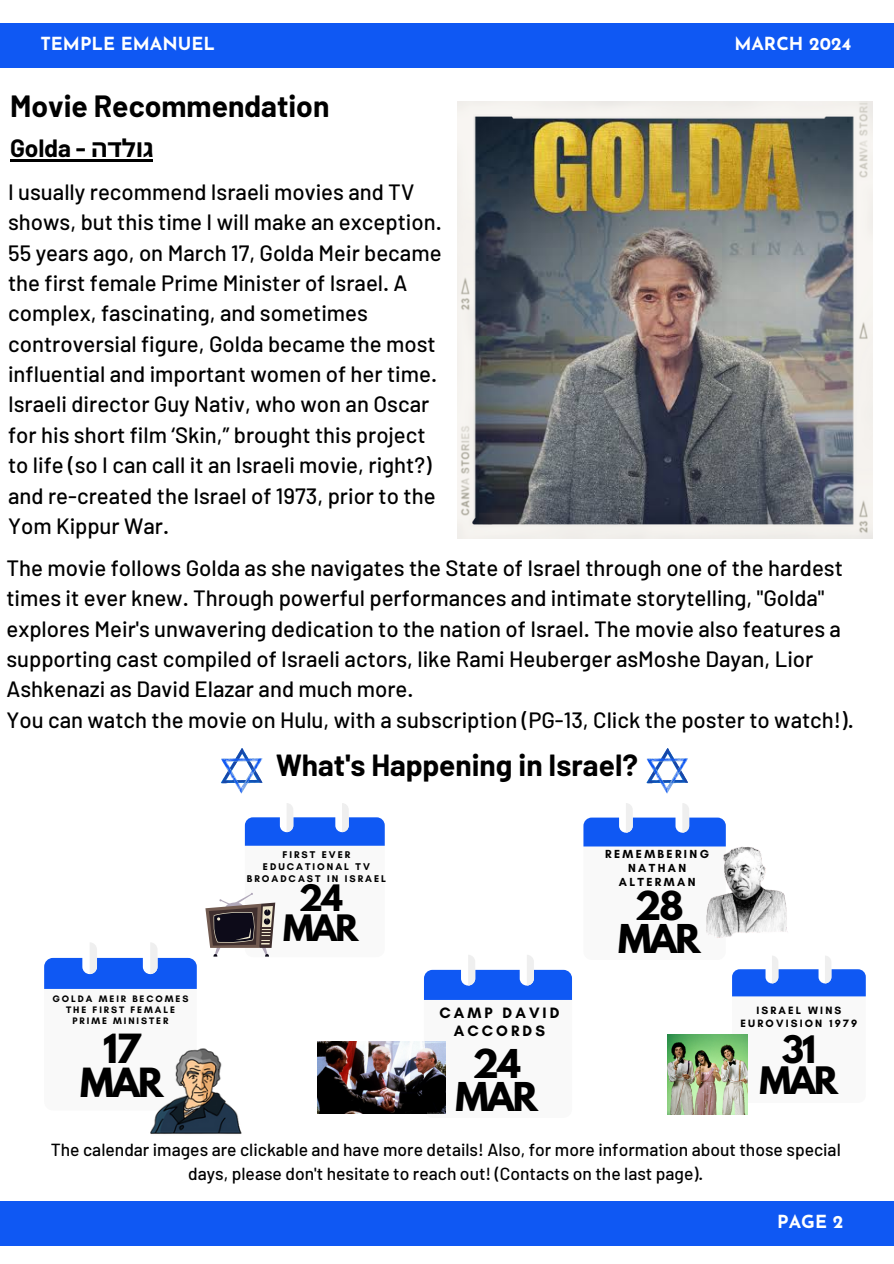
<style>
.page{position:relative;width:894px;height:1264px;background:#fff}
.page>*{position:absolute;margin:0;border:0;box-sizing:border-box;transform-origin:0 0}
.t1{font:700 35.55px/33.8px "League Spartan";color:#000;text-align:center}
.t2{font:700 35.25px/32.7px "League Spartan";letter-spacing:-.05em;color:#000;text-align:center}
.t3{font:700 33.6px/31.5px "League Spartan";color:#000;text-align:center}
.t4{font:700 32.25px/30.3px "League Spartan";color:#000;text-align:center}
.t5{font:700 30px "Barlow";color:#000}
.t6{font:700 29.85px "Barlow";color:#000}
.t7{font:700 24.45px "Barlow";color:#000}
.t8{font:500 22.2px/30.3px "Barlow";color:#000}
.t9{font:700 18px "Josefin Sans";color:#fff}
.t10{font:500 17.4px/23.7px "Barlow";color:#000;text-align:center}
.t11{font:700 15.3px/18px "Glacial Indifference";letter-spacing:.2em;color:#000;text-align:center}
.t12{font:700 11.85px/14px "Glacial Indifference";letter-spacing:.2em;color:#000;text-align:center}
.t13{font:700 10.8px/12.6px "Glacial Indifference";letter-spacing:.2em;color:#000;text-align:center}
.t14{font:700 9.9px/11.6px "Glacial Indifference";letter-spacing:.2em;color:#000;text-align:center}
.t15{font:700 9.6px/11.2px "Glacial Indifference";letter-spacing:.2em;color:#000;text-align:center}
.s1{font-family:"Noto Sans Hebrew"}
</style>
<div class="page">
<div style="left:0;top:23px;width:893px;height:44px;background:#0f58f3"></div>
<div style="left:0;top:1201px;width:893px;height:44px;background:#0f58f3"></div>
<img style="left:457px;top:102px;width:415px;height:436px">
<svg style="left:221px;top:748px;width:41px;height:45px"></svg>
<svg style="left:646px;top:748px;width:42px;height:45px"></svg>
<svg style="left:44px;top:942px;width:153px;height:47px"></svg>
<img style="left:150px;top:1048px;width:92px;height:86px">
<svg style="left:205px;top:803px;width:179px;height:154px"></svg>
<svg style="left:583px;top:803px;width:142px;height:44px"></svg>
<img style="left:704px;top:835px;width:84px;height:103px">
<svg style="left:424px;top:955px;width:148px;height:159px"></svg>
<img style="left:317px;top:1041px;width:129px;height:72px">
<svg style="left:732px;top:956px;width:133px;height:146px"></svg>
<img style="left:667px;top:1034px;width:80px;height:80px">
<hr style="left:10px;top:159px;width:81px;height:3px;background:#000">
<hr style="left:91px;top:159px;width:62px;height:3px;background:#000">
<p class="t9" style="left:40px;top:36px;width:176px">TEMPLE EMANUEL</p>
<h6 class="t5" style="left:10px;top:87px;width:321px">Movie Recommendation</h6>
<p class="t7" style="left:10px;top:133px;width:145px">Golda - <span class="s1">ה ג ולד</span></p>
<p class="t8" style="left:8px;top:176px;width:435px">I usually recommend Israeli movies and TV shows, but this time I will make an exception.<br>55 years ago, on March 17, Golda Meir became the first female Prime Minister of Israel. A complex, fascinating, and sometimes controversial figure, Golda became the most influential and important women of her time.<br>Israeli director Guy Nativ, who won an Oscar for his short film ‘Skin,” brought this project to life (so I can call it an Israeli movie, right?) and re-created the Israel of 1973, prior to the Yom Kippur War.</p>
<h1 class="t9" style="left:734px;top:36px;width:119px">MARCH 2024</h1>
<h1 class="t8" style="left:6px;top:551px;width:848px">The movie follows Golda as she navigates the State of Israel through one of the hardest times it ever knew. Through powerful performances and intimate storytelling, "Golda" explores Meir's unwavering dedication to the nation of Israel. The movie also features a supporting cast compiled of Israeli actors, like Rami Heuberger asMoshe Dayan, Lior Ashkenazi as David Elazar and much more.<br>You can watch the movie on Hulu, with a subscription (PG-13, Click the poster to watch!).</h1>
<h2 class="t6" style="left:276px;top:746px;width:363px">What's Happening in Israel?</h2>
<h3 class="t15" style="left:52px;top:992px;width:137px">GOLDA MEIR BECOMES<br>THE FIRST FEMALE<br>PRIME MINISTER</h3>
<p class="t1" style="left:80px;top:1036px;width:85px">17<br>MAR</p>
<h3 class="t14" style="left:247px;top:849px;width:140px">FIRST EVER<br>EDUCATIONAL TV<br>BROADCAST IN ISRAEL</h3>
<h3 class="t4" style="left:283px;top:887px;width:77px">24<br>MAR</h3>
<h2 class="t12" style="left:605px;top:847px;width:105px">REMEMBERING<br>NATHAN<br>ALTERMAN</h2>
<p class="t2" style="left:618px;top:893px;width:84px">28<br>MAR</p>
<p class="t11" style="left:439px;top:1003px;width:122px">CAMP DAVID<br>ACCORDS</p>
<p class="t13" style="left:740px;top:1003px;width:118px">ISRAEL WINS<br>EUROVISION 1979</p>
<p class="t3" style="left:759px;top:1037px;width:80px">31<br>MAR</p>
<h1 class="t2" style="left:455px;top:1051px;width:84px">24<br>MAR</h1>
<p class="t10" style="left:51px;top:1137px;width:791px">The calendar images are clickable and have more details! Also, for more information about those special days, please don't hesitate to reach out! (Contacts on the last page).</p>
<p class="t9" style="left:777px;top:1214px;width:68px">PAGE 2</p>
</div>
